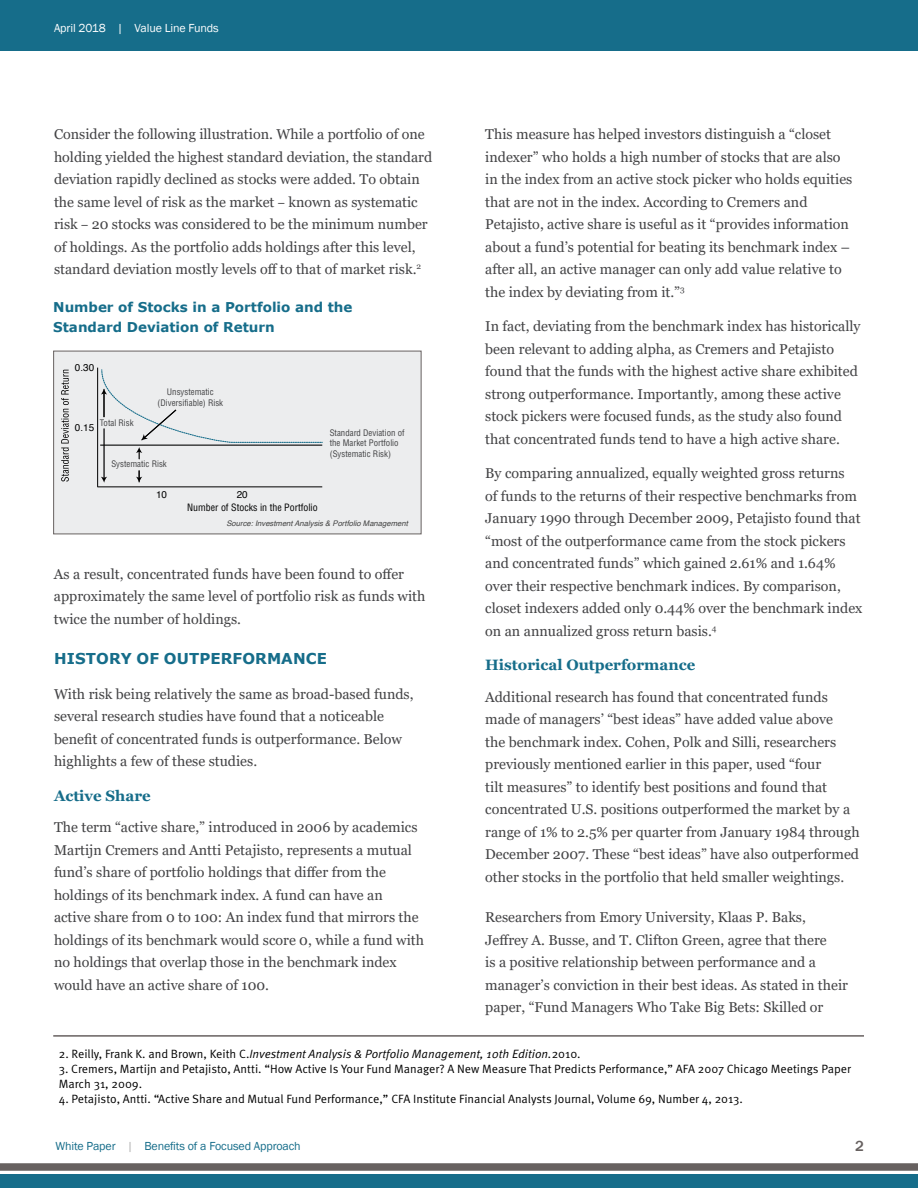
<style>
.page{position:relative;width:918px;height:1188px;background:#fff}
.page>*{position:absolute;margin:0;border:0;box-sizing:border-box;transform-origin:0 0}
.t1{font:700 15px "Georgia";color:#166d8a}
.t2{font:700 15px "Verdana";letter-spacing:.005em;color:#166d8a}
.t3{font:500 15px "Franklin Gothic";color:#676160}
.t4{font:14.25px/22.5px "Georgia";color:#434345}
.t5{font:700 13.5px/19.5px "Verdana";color:#166d8a}
.t6{font:12px/15px "Meta OT Norm";color:#000}
.t7{font:12px "Meta OT Norm Ita";color:#000}
.t8{font:12px "Franklin Gothic";letter-spacing:-.01em;color:#166d8a}
.t9{font:12px "Franklin Gothic";letter-spacing:-.01em;color:#fff}
.t10{font:condensed 9.9px "Helvetica LT Std";color:#000}
.t11{font:9.9px "Helvetica";color:#000}
.t12{font:condensed 8.85px/10.5px "Helvetica LT Std";color:#434345;text-align:center}
.t13{font:italic 7.65px "Helvetica";color:#434343}
.s1{font-family:"Myriad Pro"}
.s2{font-family:"Meta OT Norm"}
.s3{color:#b0afaf}
</style>
<div class="page">
<div style="left:0;top:1174px;width:918px;height:14px;background:#166d8a"></div>
<div style="left:0;top:1163px;width:918px;height:8px;background:#676160"></div>
<div style="left:0;top:0;width:918px;height:51px;background:#166d8a"></div>
<div style="left:53px;top:351px;width:369px;height:183px;background:#ecedee;border:1px solid #676160"></div>
<hr style="left:97px;top:368px;width:1px;height:119px;background:#000">
<hr style="left:97px;top:487px;width:225px;height:1px;background:#000">
<hr style="left:100px;top:445px;width:222px;height:1px;background:#000">
<svg style="left:61px;top:370px;width:8px;height:111px"></svg>
<svg style="left:136px;top:471px;width:6px;height:11px"></svg>
<svg style="left:101px;top:369px;width:222px;height:90px"></svg>
<hr style="left:103px;top:428px;width:2px;height:50px;background:#000">
<svg style="left:101px;top:477px;width:6px;height:5px"></svg>
<hr style="left:53px;top:1035px;width:811px;height:2px;background:#676160">
<p class="t9" style="left:54px;top:21px;width:166px">April 2018 | Value Line Funds</p>
<p class="t4" style="left:54px;top:123px;width:380px">Consider the following illustration. While a portfolio of one holding yielded the highest standard deviation, the standard deviation rapidly declined as stocks were added. To obtain the same level of risk as the market <span class="s1">–</span> known as systematic risk <span class="s1">–</span> 20 stocks was considered to be the minimum number of holdings. As the portfolio adds holdings after this level, standard deviation mostly levels off to that of market risk.<sup>2</sup></p>
<p class="t5" style="left:53px;top:297px;width:301px">Number of Stocks in a Portfolio and the<br>Standard Deviation of Return</p>
<p class="t11" style="left:75px;top:360px;width:21px">0.30</p>
<p class="t12" style="left:100px;top:418px;width:35px">Total Risk</p>
<p class="t11" style="left:75px;top:419px;width:21px">0.15</p>
<p class="t12" style="left:158px;top:387px;width:67px">Unsystematic (Diversifiable) Risk</p>
<p class="t12" style="left:111px;top:458px;width:57px">Systematic Risk</p>
<p class="t11" style="left:156px;top:487px;width:13px">10</p>
<p class="t11" style="left:237px;top:487px;width:13px">20</p>
<p class="t10" style="left:187px;top:501px;width:132px">Number of Stocks in the Portfolio</p>
<p class="t12" style="left:330px;top:427px;width:76px;text-align:left">Standard Deviation of the Market Portfolio (Systematic Risk)</p>
<p class="t13" style="left:226px;top:517px;width:183px">Source: Investment Analysis &amp; Portfolio Management</p>
<p class="t4" style="left:54px;top:563px;width:373px">As a result, concentrated funds have been found to offer approximately the same level of portfolio risk as funds with twice the number of holdings.</p>
<p class="t2" style="left:54px;top:648px;width:274px">HISTORY OF OUTPERFORMANCE</p>
<p class="t4" style="left:54px;top:683px;width:361px">With risk being relatively the same as broad-based funds, several research studies have found that a noticeable benefit of concentrated funds is outperformance. Below highlights a few of these studies.</p>
<p class="t1" style="left:54px;top:786px;width:98px">Active Share</p>
<p class="t4" style="left:54px;top:816px;width:372px">The term “active share,” introduced in 2006 by academics Martijn Cremers and Antti Petajisto, represents a mutual fund’s share of portfolio holdings that differ from the holdings of its benchmark index. A fund can have an<br>active share from 0 to 100: An index fund that mirrors the holdings of its benchmark would score 0, while a fund with no holdings that overlap those in the benchmark index would have an active share of 100.</p>
<p class="t4" style="left:485px;top:123px;width:369px">This measure has helped investors distinguish a “closet indexer” who holds a high number of stocks that are also in the index from an active stock picker who holds equities that are not in the index. According to Cremers and Petajisto, active share is useful as it “provides information about a fund’s potential for beating its benchmark index – after all, an active manager can only add value relative to the index by deviating from it.”<sup>3</sup></p>
<p class="t4" style="left:485px;top:315px;width:377px">In fact, deviating from the benchmark index has historically been relevant to adding alpha, as Cremers and Petajisto found that the funds with the highest active share exhibited strong outperformance. Importantly, among these active stock pickers were focused funds, as the study also found that concentrated funds tend to have a high active share.</p>
<p class="t4" style="left:485px;top:462px;width:379px">By comparing annualized, equally weighted gross returns<br>of funds to the returns of their respective benchmarks from January 1990 through December 2009, Petajisto found that “most of the outperformance came from the stock pickers and concentrated funds” which gained 2.61% and 1.64% over their respective benchmark indices. By comparison, closet indexers added only 0.44% over the benchmark index on an annualized gross return basis.<sup>4</sup></p>
<p class="t1" style="left:485px;top:655px;width:212px">Historical Outperformance</p>
<p class="t4" style="left:485px;top:686px;width:376px">Additional research has found that concentrated funds made of managers’ “best ideas” have added value above<br>the benchmark index. Cohen, Polk and Silli, researchers previously mentioned earlier in this paper, used “four<br>tilt measures” to identify best positions and found that concentrated U.S. positions outperformed the market by a range of 1% to 2.5% per quarter from January 1984 through December 2007. These “best ideas” have also outperformed other stocks in the portfolio that held smaller weightings.</p>
<p class="t4" style="left:485px;top:906px;width:364px">Researchers from Emory University, Klaas P. Baks, Jeffrey A. Busse, and T. Clifton Green, agree that there<br>is a positive relationship between performance and a manager’s conviction in their best ideas. As stated in their paper, “Fund Managers Who Take Big Bets: Skilled or</p>
<p class="t7" style="left:59px;top:1047px;width:523px"><span class="s2">2. Reilly, Frank K. and Brown, Keith C.</span>Investment Analysis &amp; Portfolio Management, 10th Edition.<span class="s2">2010.</span></p>
<p class="t6" style="left:59px;top:1061px;width:794px">3. Cremers, Martijn and Petajisto, Antti. “How Active Is Your Fund Manager? A New Measure That Predicts Performance,” AFA 2007 Chicago Meetings Paper<br>March 31, 2009.</p>
<p class="t6" style="left:59px;top:1091px;width:686px">4. Petajisto, Antti. “Active Share and Mutual Fund Performance,” CFA Institute Financial Analysts Journal, Volume 69, Number 4, 2013.</p>
<p class="t8" style="left:56px;top:1138px;width:247px">White Paper <span class="s3">|</span> Benefits of a Focused Approach</p>
<p class="t3" style="left:855px;top:1137px;width:10px">2</p>
</div>
